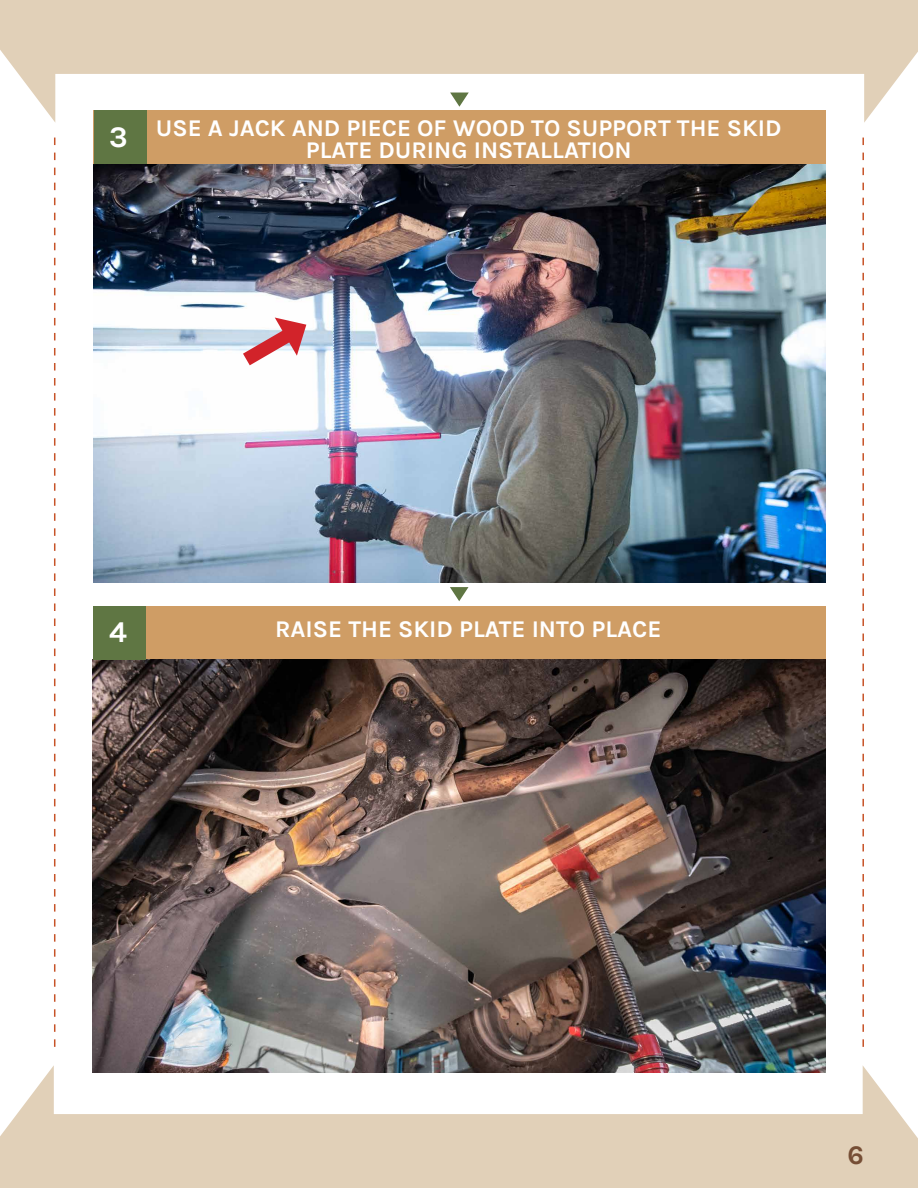
<style>
.page{position:relative;width:918px;height:1188px;background:#fff}
.page>*{position:absolute;margin:0;border:0;box-sizing:border-box;transform-origin:0 0}
.t1{font:700 30px "Karla";color:#fff}
.t2{font:700 27px "Karla";color:#764e35}
.t3{font:700 24px/22.5px "Karla";color:#fff}
.s1{font-size:30px}
</style>
<div class="page">
<svg style="left:0;top:1065px;width:918px;height:123px;fill:#e1d0b8"></svg>
<svg style="left:54px;top:138px;width:1px;height:909px"></svg>
<svg style="left:862px;top:138px;width:2px;height:909px"></svg>
<svg style="left:0;top:0;width:918px;height:123px;fill:#e1d0b8"></svg>
<img style="left:94px;top:164px;width:732px;height:419px">
<div style="left:94px;top:111px;width:732px;height:53px;background:#cf9d65"></div>
<svg style="left:450px;top:587px;width:19px;height:14px"></svg>
<svg style="left:450px;top:93px;width:19px;height:14px"></svg>
<div style="left:93px;top:606px;width:733px;height:54px;background:#cf9d65"></div>
<img style="left:93px;top:660px;width:733px;height:413px">
<div style="left:94px;top:111px;width:52px;height:53px;background:#5f7643"></div>
<div style="left:93px;top:606px;width:52px;height:54px;background:#5f7643"></div>
<svg style="left:228px;top:313px;width:84px;height:65px"></svg>
<p class="t3" style="left:306px;top:117px;width:477px;text-indent:-197px"><span class="s1">3</span> USE A JACK AND PIECE OF WOOD TO SUPPORT THE SKID<br>PLATE DURING INSTALLATION</p>
<p class="t1" style="left:109px;top:615px;width:19px">4</p>
<p class="t3" style="left:275px;top:617px;width:388px">RAISE THE SKID PLATE INTO PLACE</p>
<p class="t2" style="left:848px;top:1140px;width:18px">6</p>
</div>
